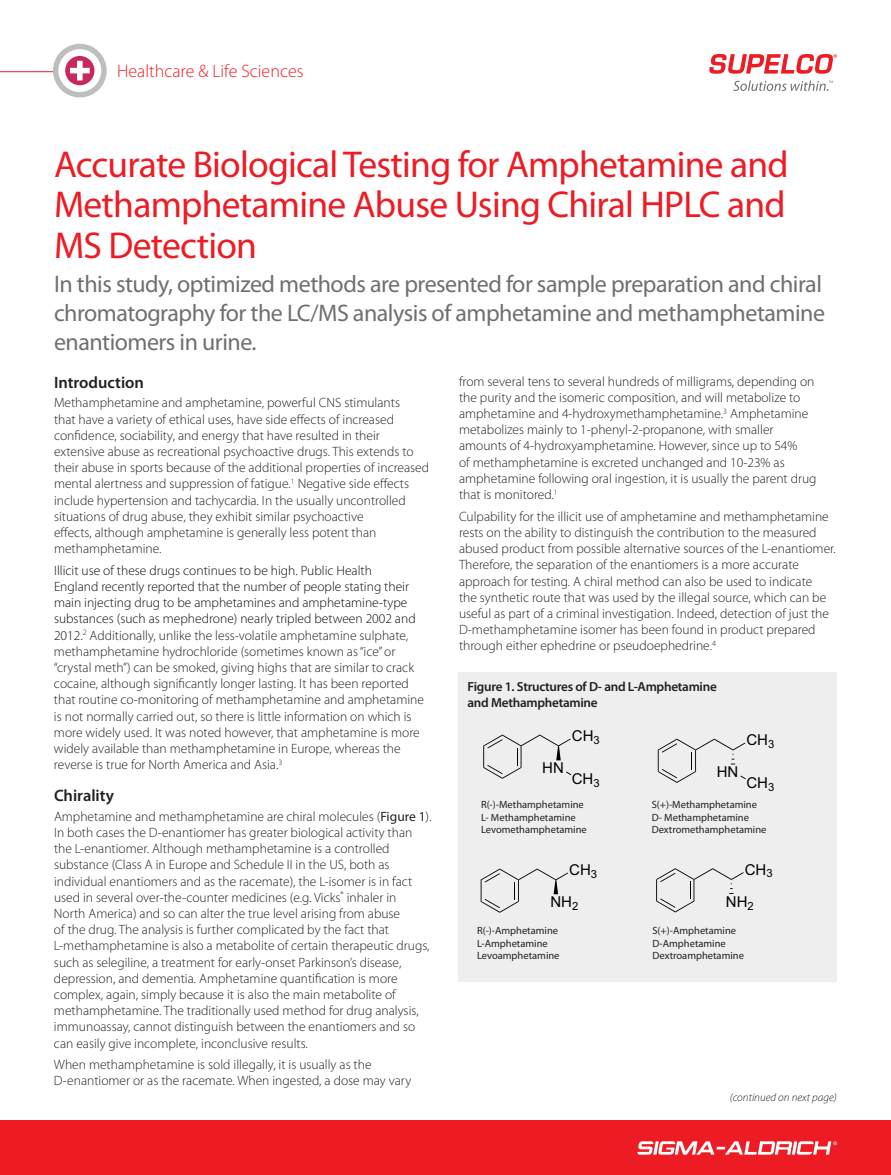
<style>
.page{position:relative;width:891px;height:1175px;background:#fff}
.page>*{position:absolute;margin:0;border:0;box-sizing:border-box;transform-origin:0 0}
.t1{font:37.5px/40.5px "Myriad Pro";letter-spacing:-.02em;color:#ed1c24;text-align:justify}
.t2{font:24px/28.8px "Myriad Pro";letter-spacing:-.02em;color:#6d6f71}
.t3{font:300 18px "Myriad Pro";color:#ed1c24}
.t4{font:600 16.5px "Myriad Pro";color:#231f20}
.t5{font:15px/32.4px "Arial";color:#000}
.t6{font:300 13.5px/16.2px "Myriad Pro";color:#231f20}
.t7{font:600 13.2px/15.9px "Myriad Pro";letter-spacing:-.02em;color:#231f20}
.t8{font:italic 300 11.25px "Myriad Pro";color:#231f20}
.t9{font:10.5px/12.6px "Myriad Pro";color:#231f20}
.s1{color:#0b0c0c}
.s2{font-weight:400}
</style>
<div class="page">
<hr style="left:0;top:71px;width:58px;height:1px;background:#ed1c24">
<div style="left:53px;top:44px;width:54px;height:53px;border:5px solid #bcbec0;border-radius:50%"></div>
<svg style="left:65px;top:56px;width:29px;height:29px"></svg>
<div style="left:0;top:1120px;width:891px;height:54px;background:#ed1c24"></div>
<svg style="left:709px;top:54px;width:128px;height:20px"></svg>
<svg style="left:733px;top:80px;width:100px;height:11px"></svg>
<svg style="left:637px;top:1141px;width:200px;height:13px"></svg>
<div style="left:459px;top:672px;width:378px;height:310px;background:#eeeeef"></div>
<svg style="left:658px;top:738px;width:88px;height:45px"></svg>
<svg style="left:656px;top:868px;width:88px;height:44px"></svg>
<svg style="left:483px;top:734px;width:88px;height:45px"></svg>
<svg style="left:481px;top:868px;width:87px;height:44px"></svg>
<h3 class="t3" style="left:117px;top:60px;width:188px">Healthcare &amp; Life Sciences</h3>
<h1 class="t1" style="left:54px;top:143px;width:736px">Accurate Biological Testing for Amphetamine and Methamphetamine Abuse Using Chiral HPLC and MS Detection</h1>
<h2 class="t2" style="left:54px;top:269px;width:773px">In this study, optimized methods are presented for sample preparation and chiral chromatography for the LC/MS analysis of amphetamine and methamphetamine enantiomers in urine.</h2>
<p class="t4" style="left:54px;top:372px;width:92px">Introduction</p>
<p class="t6" style="left:54px;top:394px;width:377px">Methamphetamine and amphetamine, powerful CNS stimulants<br>that have a variety of ethical uses, have side effects of increased confidence, sociability, and energy that have resulted in their extensive abuse as recreational psychoactive drugs. This extends to their abuse in sports because of the additional properties of increased mental alertness and suppression of fatigue.<sup>1</sup> Negative side effects include hypertension and tachycardia. In the usually uncontrolled situations of drug abuse, they exhibit similar psychoactive<br>effects, although amphetamine is generally less potent than methamphetamine.</p>
<p class="t6" style="left:54px;top:562px;width:372px"><span class="s1">Illicit use of these drugs continues to be high. Public Health<br>England recently reported that the number of people stating their main injecting drug to be amphetamines and amphetamine-type substances (such as mephedrone) nearly tripled between 2002 and 2012.</span><sup>2</sup> Additionally, unlike the less-volatile amphetamine sulphate, methamphetamine hydrochloride (sometimes known as “ice” or “crystal meth”) can be smoked, giving highs that are similar to crack cocaine, although significantly longer lasting. It has been reported that routine co-monitoring of methamphetamine and amphetamine is not normally carried out, so there is little information on which is more widely used. It was noted however, that amphetamine is more widely available than methamphetamine in Europe, whereas the reverse is true for North America and Asia.<sup>3</sup></p>
<p class="t4" style="left:54px;top:785px;width:62px">Chirality</p>
<p class="t6" style="left:54px;top:808px;width:379px">Amphetamine and methamphetamine are chiral molecules (<span class="s2">Figure 1</span>).<br>In both cases the D-enantiomer has greater biological activity than the L-enantiomer. Although methamphetamine is a controlled substance (Class A in Europe and Schedule II in the US, both as individual enantiomers and as the racemate), the L-isomer is in fact used in several over-the-counter medicines (e.g. Vicks<sup>®</sup> inhaler in<br>North America) and so can alter the true level arising from abuse<br>of the drug. The analysis is further complicated by the fact that L-methamphetamine is also a metabolite of certain therapeutic drugs, such as selegiline, a treatment for early-onset Parkinson’s disease, depression, and dementia. Amphetamine quantification is more complex, again, simply because it is also the main metabolite of methamphetamine. The traditionally used method for drug analysis, immunoassay, cannot distinguish between the enantiomers and so can easily give incomplete, inconclusive results.</p>
<p class="t6" style="left:54px;top:1056px;width:359px">When methamphetamine is sold illegally, it is usually as the<br>D-enantiomer or as the racemate. When ingested, a dose may vary</p>
<p class="t6" style="left:459px;top:373px;width:359px">from several tens to several hundreds of milligrams, depending on the purity and the isomeric composition, and will metabolize to amphetamine and 4-hydroxymethamphetamine.<sup>3</sup> Amphetamine metabolizes mainly to 1-phenyl-2-propanone, with smaller amounts of 4-hydroxyamphetamine. However, since up to 54%<br>of methamphetamine is excreted unchanged and 10-23% as amphetamine following oral ingestion, it is usually the parent drug that is monitored.<sup>1</sup></p>
<p class="t6" style="left:459px;top:508px;width:378px">Culpability for the illicit use of amphetamine and methamphetamine rests on the ability to distinguish the contribution to the measured abused product from possible alternative sources of the L-enantiomer.<br>Therefore, the separation of the enantiomers is a more accurate approach for testing. A chiral method can also be used to indicate<br>the synthetic route that was used by the illegal source, which can be useful as part of a criminal investigation. Indeed, detection of just the D-methamphetamine isomer has been found in product prepared through either ephedrine or pseudoephedrine.<sup>4</sup></p>
<p class="t7" style="left:468px;top:678px;width:251px">Figure 1. Structures of D- and L-Amphetamine and Methamphetamine</p>
<p class="t5" style="left:572px;top:719px;width:29px">CH<sub>3</sub></p>
<p class="t5" style="left:746px;top:723px;width:29px">CH<sub>3</sub></p>
<p class="t5" style="left:542px;top:752px;width:23px">HN</p>
<p class="t5" style="left:717px;top:756px;width:23px">HN</p>
<p class="t5" style="left:572px;top:762px;width:29px">CH<sub>3</sub></p>
<p class="t5" style="left:746px;top:767px;width:29px">CH<sub>3</sub></p>
<p class="t9" style="left:481px;top:798px;width:107px">R(-)-Methamphetamine<br>L- Methamphetamine<br>Levomethamphetamine</p>
<p class="t9" style="left:652px;top:798px;width:116px">S(+)-Methamphetamine<br>D- Methamphetamine<br>Dextromethamphetamine</p>
<p class="t5" style="left:726px;top:853px;width:48px;text-indent:19px">CH<sub>3<br></sub>NH<sub>2</sub></p>
<p class="t5" style="left:550px;top:853px;width:48px;text-indent:19px">CH<sub>3<br></sub>NH<sub>2</sub></p>
<p class="t9" style="left:477px;top:924px;width:84px">R(-)-Amphetamine<br>L-Amphetamine<br>Levoamphetamine</p>
<p class="t9" style="left:652px;top:924px;width:93px">S(+)-Amphetamine<br>D-Amphetamine<br>Dextroamphetamine</p>
<p class="t8" style="left:730px;top:1090px;width:108px">(continued on next page)</p>
</div>
